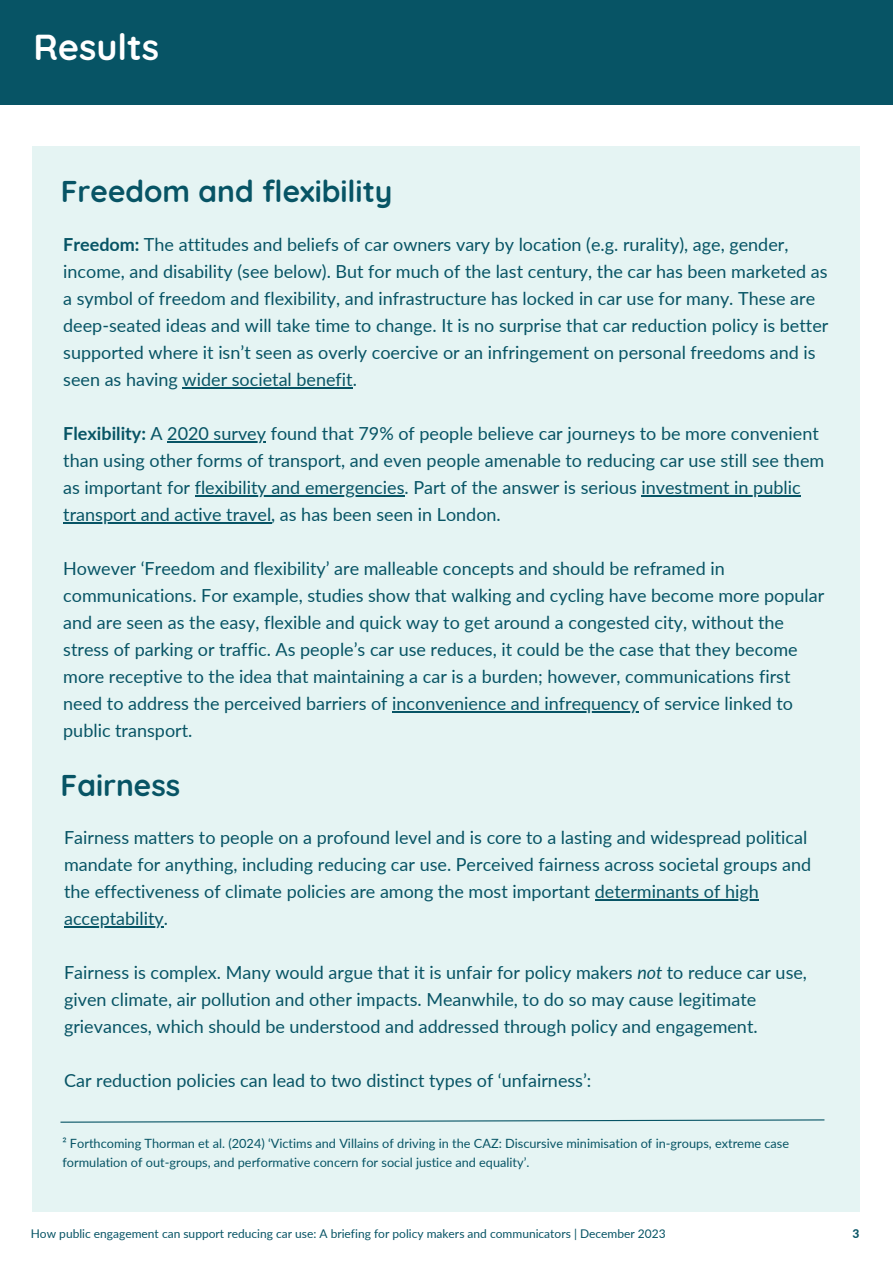
<style>
.page{position:relative;width:893px;height:1264px;background:#fff}
.page>*{position:absolute;margin:0;border:0;box-sizing:border-box;transform-origin:0 0}
.t1{font:700 36px "Quicksand";color:#fff}
.t2{font:700 30px "Quicksand";color:#075465}
.t3{font:18px/27px "Lato";color:#075465}
.t4{font:12.75px/19px "Lato";color:#075465}
.t5{font:12px "Lato";color:#075465}
.t6{font:800 12px "Lato";color:#075465}
.s1{font-weight:700}
.s2{font-style:italic}
</style>
<div class="page">
<div style="left:0;top:0;width:892px;height:104px;background:#075465"></div>
<div style="left:32px;top:146px;width:828px;height:1066px;background:#e5f4f3"></div>
<hr style="left:183px;top:387px;width:169px;height:1px;background:#075465">
<hr style="left:167px;top:441px;width:99px;height:1px;background:#075465">
<hr style="left:195px;top:495px;width:209px;height:1px;background:#075465">
<hr style="left:641px;top:495px;width:159px;height:1px;background:#075465">
<hr style="left:63px;top:522px;width:208px;height:1px;background:#075465">
<hr style="left:392px;top:711px;width:246px;height:1px;background:#075465">
<hr style="left:595px;top:899px;width:163px;height:1px;background:#075465">
<hr style="left:64px;top:926px;width:100px;height:1px;background:#075465">
<svg style="left:60px;top:1119px;width:765px;height:4px"></svg>
<p class="t1" style="left:33px;top:24px;width:127px">Results</p>
<p class="t2" style="left:61px;top:172px;width:333px">Freedom and flexibility</p>
<p class="t3" style="left:63px;top:231px;width:766px"><span class="s1">Freedom:</span> The attitudes and beliefs of car owners vary by location (e.g. rurality), age, gender, income, and disability (see below). But for much of the last century, the car has been marketed as a symbol of freedom and flexibility, and infrastructure has locked in car use for many. These are deep-seated ideas and will take time to change. It is no surprise that car reduction policy is better supported where it isn’t seen as overly coercive or an infringement on personal freedoms and is seen as having wider societal benefit.</p>
<p class="t3" style="left:63px;top:420px;width:762px"><span class="s1">Flexibility:</span> A 2020 survey found that 79% of people believe car journeys to be more convenient than using other forms of transport, and even people amenable to reducing car use still see them as important for flexibility and emergencies. Part of the answer is serious investment in public transport and active travel, as has been seen in London.</p>
<p class="t3" style="left:63px;top:555px;width:762px">However ‘Freedom and flexibility’ are malleable concepts and should be reframed in communications. For example, studies show that walking and cycling have become more popular and are seen as the easy, flexible and quick way to get around a congested city, without the stress of parking or traffic. As people’s car use reduces, it could be the case that they become more receptive to the idea that maintaining a car is a burden; however, communications first need to address the perceived barriers of inconvenience and infrequency of service linked to public transport.</p>
<p class="t2" style="left:60px;top:765px;width:121px">Fairness</p>
<p class="t3" style="left:64px;top:823px;width:748px">Fairness matters to people on a profound level and is core to a lasting and widespread political mandate for anything, including reducing car use. Perceived fairness across societal groups and the effectiveness of climate policies are among the most important determinants of high acceptability.</p>
<p class="t3" style="left:64px;top:958px;width:744px">Fairness is complex. Many would argue that it is unfair for policy makers <span class="s2">not</span> to reduce car use, given climate, air pollution and other impacts. Meanwhile, to do so may cause legitimate grievances, which should be understood and addressed through policy and engagement.</p>
<p class="t3" style="left:64px;top:1066px;width:529px">Car reduction policies can lead to two distinct types of ‘unfairness’:</p>
<p class="t4" style="left:62px;top:1133px;width:728px">² Forthcoming Thorman et al. (2024) ‘Victims and Villains of driving in the CAZ: Discursive minimisation of in-groups, extreme case formulation of out-groups, and performative concern for social justice and equality’.</p>
<p class="t5" style="left:31px;top:1226px;width:636px">How public engagement can support reducing car use: A briefing for policy makers and communicators | December 2023</p>
<p class="t6" style="left:852px;top:1225px;width:8px">3</p>
</div>
